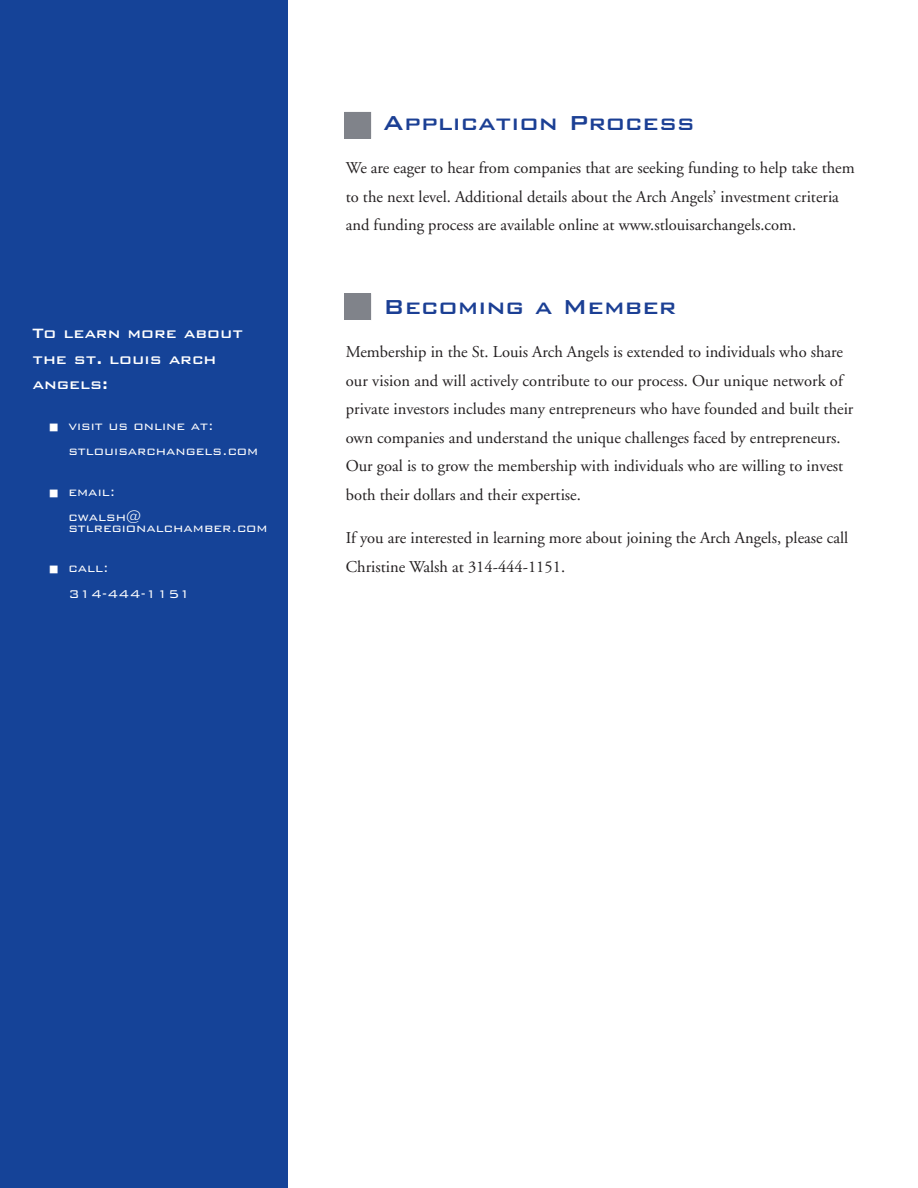
<style>
.page{position:relative;width:918px;height:1188px;background:#fff}
.page>*{position:absolute;margin:0;border:0;box-sizing:border-box;transform-origin:0 0}
.t1{font:500 27px "Bank Gothic";color:#1b3f94}
.t2{font:500 18px/25.5px "Bank Gothic";color:#fff}
.t3{font:16.5px/28.5px "Adobe Garamond";color:#231f20}
.t4{font:300 15px/25.5px "Bank Gothic";color:#fff}
</style>
<div class="page">
<div style="left:0;top:0;width:287px;height:1188px;background:#154398"></div>
<svg style="left:344px;top:112px;width:27px;height:27px"></svg>
<svg style="left:344px;top:293px;width:27px;height:27px"></svg>
<p class="t2" style="left:32px;top:321px;width:212px">To learn more about the st. louis arch angels:</p>
<p class="t4" style="left:68px;top:413px;width:191px;text-indent:-19px">■ visit us online at: stlouisarchangels.com</p>
<p class="t4" style="left:68px;top:479px;width:74px;text-indent:-19px">■ email: cwalsh@</p>
<p class="t4" style="left:68px;top:515px;width:201px">stlregionalchamber.com</p>
<p class="t4" style="left:68px;top:555px;width:124px;text-indent:-19px">■ call:<br>314-444-1151</p>
<h1 class="t1" style="left:383px;top:108px;width:313px">Application Process</h1>
<p class="t3" style="left:346px;top:155px;width:511px">We are eager to hear from companies that are seeking funding to help take them to the next level. Additional details about the Arch Angels’ investment criteria and funding process are available online at www.stlouisarchangels.com.</p>
<h1 class="t1" style="left:383px;top:292px;width:295px">Becoming a Member</h1>
<p class="t3" style="left:346px;top:339px;width:509px">Membership in the St. Louis Arch Angels is extended to individuals who share our vision and will actively contribute to our process. Our unique network of private investors includes many entrepreneurs who have founded and built their own companies and understand the unique challenges faced by entrepreneurs.<br>Our goal is to grow the membership with individuals who are willing to invest both their dollars and their expertise.</p>
<p class="t3" style="left:346px;top:525px;width:504px">If you are interested in learning more about joining the Arch Angels, please call<br>Christine Walsh at 314-444-1151.</p>
</div>
